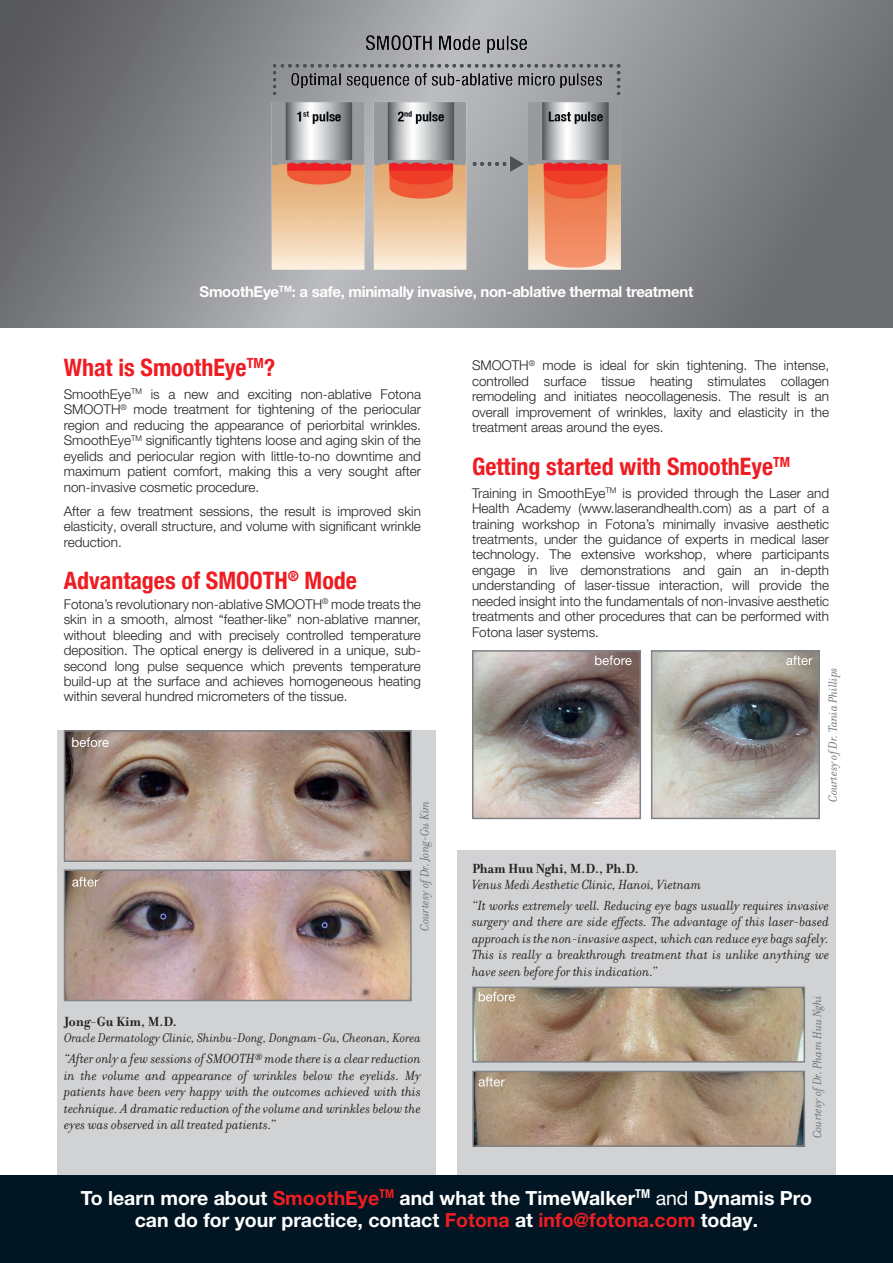
<style>
.page{position:relative;width:893px;height:1263px;background:#fff}
.page>*{position:absolute;margin:0;border:0;box-sizing:border-box;transform-origin:0 0}
.t1{font:700 condensed 24px "Helvetica Neue";color:#ee1d23}
.t2{font:700 19.5px/22.5px "Helvetica Neue LT Pro";color:#fff;text-align:center}
.t3{font:700 15px "Helvetica Neue LT Pro";letter-spacing:-.02em;color:#fff}
.t4{font:italic 14.25px/16.5px "Filosofia";color:#231f20;text-align:justify}
.t5{font:700 14.25px "Filosofia";color:#231f20}
.t6{font:300 13.5px/15.5px "Helvetica Neue LT Pro";color:#231f20;text-align:justify}
.t7{font:italic 13.5px "Filosofia";color:#231f20}
.t8{font:italic 12.75px "Filosofia";color:#6c6d70}
.s1{color:#ee1d23}
.s2{font-weight:400}
</style>
<div class="page">
<div style="left:457px;top:850px;width:378px;height:327px;background:#d1d2d4"></div>
<div style="left:57px;top:730px;width:379px;height:447px;background:#d1d2d4"></div>
<svg style="left:0;top:0;width:893px;height:327px;background:#818285"></svg>
<div style="left:0;top:1175px;width:893px;height:88px;background:#011622"></div>
<img style="left:267px;top:31px;width:359px;height:241px">
<img style="left:654px;top:653px;width:163px;height:163px">
<div style="left:651px;top:650px;width:169px;height:169px;border:2px solid #808285"></div>
<img style="left:475px;top:653px;width:163px;height:163px">
<div style="left:472px;top:650px;width:169px;height:169px;border:2px solid #808285"></div>
<svg style="left:595px;top:655px;width:37px;height:10px"></svg>
<svg style="left:786px;top:655px;width:26px;height:10px"></svg>
<img style="left:67px;top:733px;width:342px;height:126px">
<div style="left:64px;top:730px;width:348px;height:132px;border:2px solid #808285"></div>
<img style="left:67px;top:872px;width:342px;height:126px">
<div style="left:64px;top:869px;width:348px;height:132px;border:2px solid #808285"></div>
<svg style="left:72px;top:737px;width:37px;height:10px"></svg>
<svg style="left:72px;top:877px;width:26px;height:10px"></svg>
<img style="left:475px;top:989px;width:327px;height:70px">
<div style="left:472px;top:986px;width:333px;height:76px;border:2px solid #808285"></div>
<img style="left:475px;top:1074px;width:327px;height:70px">
<div style="left:472px;top:1071px;width:333px;height:76px;border:2px solid #808285"></div>
<svg style="left:479px;top:992px;width:36px;height:9px"></svg>
<svg style="left:479px;top:1077px;width:26px;height:9px"></svg>
<p class="t3" style="left:200px;top:282px;width:495px">SmoothEye<sup>TM</sup>: a safe, minimally invasive, non-ablative thermal treatment</p>
<p class="t1" style="left:64px;top:353px;width:213px">What is SmoothEye<sup>TM</sup>?</p>
<p class="t6" style="left:64px;top:386px;width:359px">SmoothEye<sup>TM</sup> is a new and exciting non-ablative Fotona SMOOTH<sup>®</sup> mode treatment for tightening of the periocular region and reducing the appearance of periorbital wrinkles.<br>SmoothEye<sup>TM</sup> significantly tightens loose and aging skin of the eyelids and periocular region with little-to-no downtime and maximum patient comfort, making this a very sought after non-invasive cosmetic procedure.</p>
<p class="t6" style="left:64px;top:503px;width:359px">After a few treatment sessions, the result is improved skin elasticity, overall structure, and volume with significant wrinkle reduction.</p>
<p class="t1" style="left:64px;top:566px;width:295px">Advantages of SMOOTH<sup>®</sup> Mode</p>
<p class="t6" style="left:64px;top:596px;width:359px">Fotona’s revolutionary non-ablative SMOOTH<sup>®</sup> mode treats the skin in a smooth, almost “feather-like” non-ablative manner, without bleeding and with precisely controlled temperature deposition. The optical energy is delivered in a unique, sub&shy;second long pulse sequence which prevents temperature build-up at the surface and achieves homogeneous heating within several hundred micrometers of the tissue.</p>
<p class="t8" style="left:418px;top:930px;width:131px;rotate:-90deg">Courtesy of Dr. Jong-Gu Kim</p>
<p class="t5" style="left:64px;top:1013px;width:114px">Jong-Gu Kim, M.D.</p>
<p class="t7" style="left:64px;top:1031px;width:358px">Oracle Dermatology Clinic, Shinbu-Dong, Dongnam-Gu, Cheonan, Korea</p>
<p class="t4" style="left:64px;top:1051px;width:358px">“After only a few sessions of SMOOTH® mode there is a clear reduction in the volume and appearance of wrinkles below the eyelids. My patients have been very happy with the outcomes achieved with this technique. A dramatic reduction of the volume and wrinkles below the eyes was observed in all treated patients.”</p>
<p class="t6" style="left:472px;top:357px;width:359px">SMOOTH<sup>®</sup> mode is ideal for skin tightening. The intense, controlled surface tissue heating stimulates collagen remodeling and initiates neocollagenesis. The result is an overall improvement of wrinkles, laxity and elasticity in the treatment areas around the eyes.</p>
<p class="t1" style="left:472px;top:451px;width:320px">Getting started with SmoothEye<sup>TM</sup></p>
<p class="t6" style="left:472px;top:485px;width:359px">Training in SmoothEye<sup>TM</sup> is provided through the Laser and Health Academy (www.laserandhealth.com) as a part of a training workshop in Fotona’s minimally invasive aesthetic treatments, under the guidance of experts in medical laser technology. The extensive workshop, where participants engage in live demonstrations and gain an in-depth understanding of laser-tissue interaction, will provide the needed insight into the fundamentals of non-invasive aesthetic treatments and other procedures that can be performed with Fotona laser systems.</p>
<p class="t8" style="left:826px;top:802px;width:136px;rotate:-90deg">Courtesy of Dr. Tania Phillips</p>
<p class="t5" style="left:472px;top:860px;width:168px">Pham Huu Nghi, M.D., Ph.D.</p>
<p class="t4" style="left:472px;top:877px;width:231px">Venus Medi Aesthetic Clinic, Hanoi, Vietnam</p>
<p class="t4" style="left:472px;top:897px;width:359px">“It works extremely well. Reducing eye bags usually requires invasive surgery and there are side effects. The advantage of this laser-based approach is the non-invasive aspect, which can reduce eye bags safely.<br>This is really a breakthrough treatment that is unlike anything we have seen before for this indication.”</p>
<p class="t8" style="left:810px;top:1138px;width:145px;rotate:-90deg">Courtesy of Dr. Pham Huu Nghi</p>
<p class="t2" style="left:81px;top:1186px;width:733px">To learn more about <span class="s1">SmoothEye</span><sup>TM</sup> and what the TimeWalker<sup>TM</sup> <span class="s2">and</span> Dynamis Pro can do for your practice, contact <span class="s1">Fotona</span> at <span class="s1">info@fotona.com</span> today.</p>
</div>
